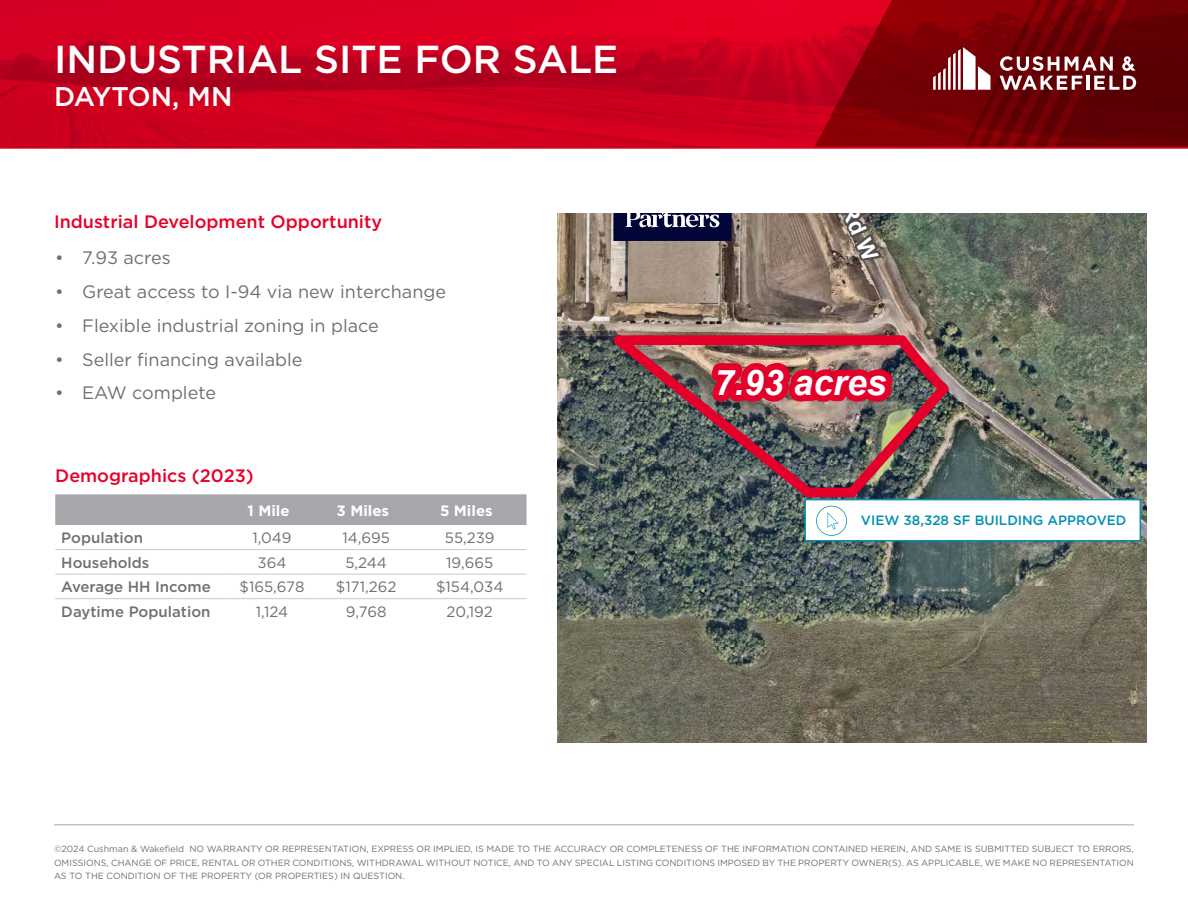
<style>
.page{position:relative;width:1188px;height:918px;background:#fff}
.page>*{position:absolute;margin:0;border:0;box-sizing:border-box;transform-origin:0 0}
.t1{font:500 39px "Gotham";color:#fff}
.t2{font:italic 700 35.25px "Arial";letter-spacing:.005em;color:#fff}
.t3{font:500 27px "Gotham";letter-spacing:-.02em;color:#fff}
.t4{font:18px "Gotham";color:#6e7171}
.t5{font:500 18px "Gotham";color:#e8002a}
.t6{font:15px "Gotham";color:#6e7171}
.t7{font:500 15px "Gotham";color:#6e7171}
.t8{font:700 15px "Gotham";color:#fff}
.t9{font:500 13.5px "Gotham";color:#0090b3}
.t10{font:9px/13.5px "Gotham";color:#6e7171;text-align:justify}
</style>
<div class="page">
<div style="left:55px;top:494px;width:472px;height:31px;background:#a5a7aa"></div>
<hr style="left:55px;top:549px;width:169px;height:1px;background:#c5c9d0">
<hr style="left:224px;top:549px;width:96px;height:1px;background:#c5c9d0">
<hr style="left:320px;top:549px;width:93px;height:1px;background:#c5c9d0">
<hr style="left:413px;top:549px;width:114px;height:1px;background:#c5c9d0">
<hr style="left:55px;top:574px;width:169px;height:1px;background:#c5c9d0">
<hr style="left:224px;top:574px;width:96px;height:1px;background:#c5c9d0">
<hr style="left:320px;top:574px;width:93px;height:1px;background:#c5c9d0">
<hr style="left:413px;top:574px;width:114px;height:1px;background:#c5c9d0">
<hr style="left:55px;top:598px;width:169px;height:1px;background:#c5c9d0">
<hr style="left:224px;top:598px;width:96px;height:1px;background:#c5c9d0">
<hr style="left:320px;top:598px;width:93px;height:1px;background:#c5c9d0">
<hr style="left:413px;top:598px;width:114px;height:1px;background:#c5c9d0">
<svg style="left:0;top:0;width:1188px;height:149px;background:#cd0020"></svg>
<svg style="left:815px;top:0;width:118px;height:147px;background:#9a000d"></svg>
<svg style="left:933px;top:0;width:255px;height:147px;background:#771317"></svg>
<img style="left:557px;top:213px;width:589px;height:529px">
<svg style="left:613px;top:213px;width:119px;height:28px;background:#30325b"></svg>
<hr style="left:54px;top:824px;width:1080px;height:1px;background:#a5a7aa">
<div style="left:804px;top:499px;width:337px;height:42px;background:#fff;border:2px solid #0090b3"></div>
<svg style="left:816px;top:506px;width:31px;height:30px"></svg>
<h1 class="t1" style="left:54px;top:34px;width:566px">INDUSTRIAL SITE FOR SALE</h1>
<h3 class="t3" style="left:54px;top:78px;width:180px">DAYTON, MN</h3>
<h3 class="t5" style="left:54px;top:210px;width:330px">Industrial Development Opportunity</h3>
<h3 class="t4" style="left:55px;top:246px;width:117px">• 7.93 acres</h3>
<h3 class="t4" style="left:55px;top:280px;width:392px">• Great access to I-94 via new interchange</h3>
<h3 class="t4" style="left:55px;top:314px;width:325px">• Flexible industrial zoning in place</h3>
<h3 class="t4" style="left:55px;top:348px;width:249px">• Seller financing available</h3>
<h3 class="t4" style="left:55px;top:381px;width:162px">• EAW complete</h3>
<h3 class="t5" style="left:55px;top:464px;width:200px">Demographics (2023)</h3>
<h3 class="t8" style="left:248px;top:500px;width:44px">1 Mile</h3>
<h3 class="t8" style="left:337px;top:500px;width:54px">3 Miles</h3>
<h3 class="t8" style="left:440px;top:500px;width:54px">5 Miles</h3>
<h3 class="t7" style="left:61px;top:528px;width:83px">Population</h3>
<h3 class="t6" style="left:252px;top:528px;width:41px">1,049</h3>
<h3 class="t6" style="left:343px;top:528px;width:49px">14,695</h3>
<h3 class="t6" style="left:445px;top:528px;width:51px">55,239</h3>
<h3 class="t7" style="left:61px;top:553px;width:90px">Households</h3>
<h3 class="t6" style="left:258px;top:553px;width:30px">364</h3>
<h3 class="t6" style="left:345px;top:553px;width:43px">5,244</h3>
<h3 class="t6" style="left:446px;top:553px;width:49px">19,665</h3>
<h3 class="t7" style="left:61px;top:577px;width:151px">Average HH Income</h3>
<h3 class="t6" style="left:239px;top:577px;width:67px">$165,678</h3>
<h3 class="t6" style="left:336px;top:577px;width:62px">$171,262</h3>
<h3 class="t6" style="left:436px;top:577px;width:69px">$154,034</h3>
<h3 class="t7" style="left:61px;top:602px;width:151px">Daytime Population</h3>
<h3 class="t6" style="left:256px;top:602px;width:34px">1,124</h3>
<h3 class="t6" style="left:346px;top:602px;width:42px">9,768</h3>
<h3 class="t6" style="left:447px;top:602px;width:48px">20,192</h3>
<h2 class="t2" style="left:715px;top:359px;width:173px">7.93 acres</h2>
<h3 class="t9" style="left:861px;top:512px;width:267px">VIEW 38,328 SF BUILDING APPROVED</h3>
<p class="t10" style="left:54px;top:842px;width:1082px">©2024 Cushman &amp; Wakefield NO WARRANTY OR REPRESENTATION, EXPRESS OR IMPLIED, IS MADE TO THE ACCURACY OR COMPLETENESS OF THE INFORMATION CONTAINED HEREIN, AND SAME IS SUBMITTED SUBJECT TO ERRORS, OMISSIONS, CHANGE OF PRICE, RENTAL OR OTHER CONDITIONS, WITHDRAWAL WITHOUT NOTICE, AND TO ANY SPECIAL LISTING CONDITIONS IMPOSED BY THE PROPERTY OWNER(S). AS APPLICABLE, WE MAKE NO REPRESENTATION AS TO THE CONDITION OF THE PROPERTY (OR PROPERTIES) IN QUESTION.</p>
</div>
